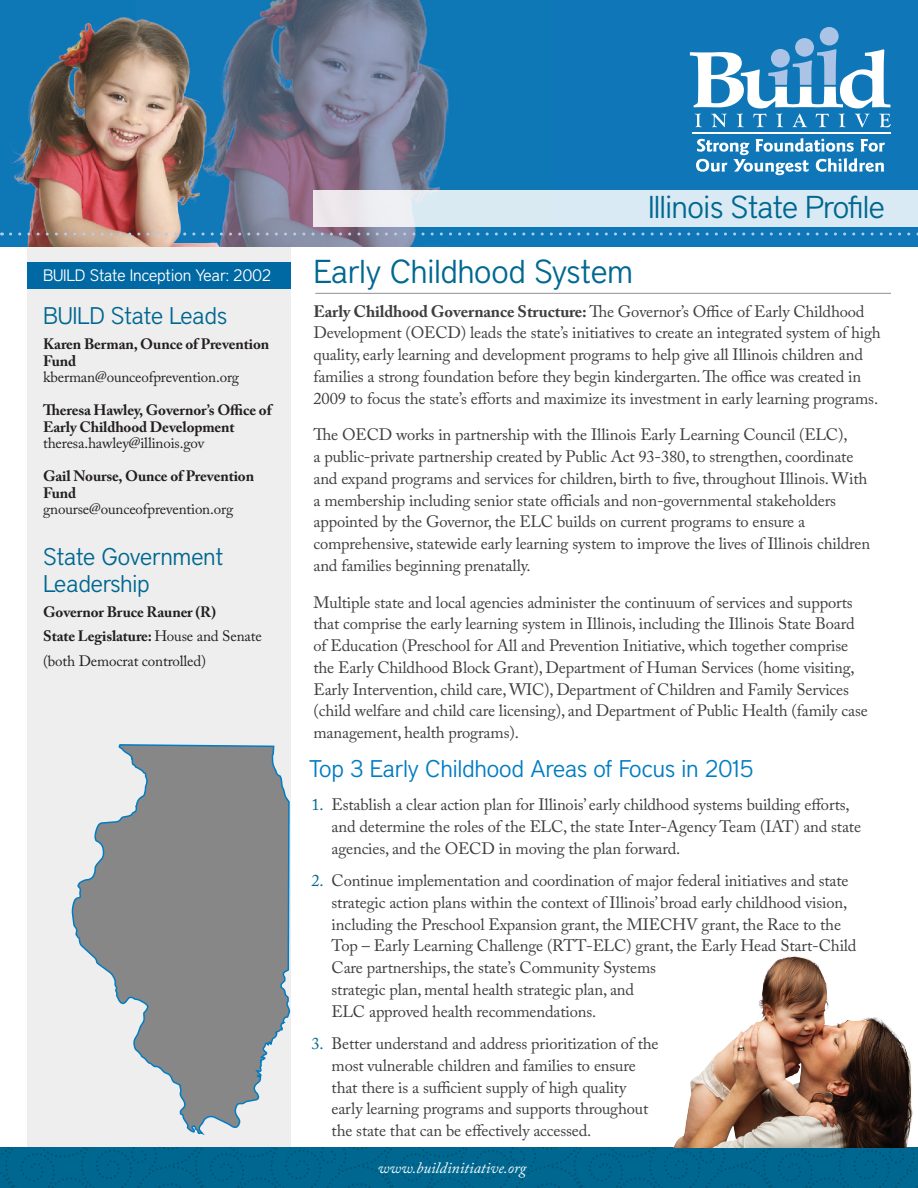
<style>
.page{position:relative;width:918px;height:1188px;background:#fff}
.page>*{position:absolute;margin:0;border:0;box-sizing:border-box;transform-origin:0 0}
.t1{font:300 33px "District";letter-spacing:-.02em;color:#006890}
.t2{font:300 31.5px "District";letter-spacing:-.03em;color:#006890}
.t3{font:300 24px/26.4px "District";letter-spacing:-.02em;color:#006890}
.t4{font:300 24px "District";letter-spacing:-.02em;color:#007cc2}
.t5{font:16.5px/21.8px "Adobe Caslon Pro";letter-spacing:-.01em;color:#3e3e3f}
.t6{font:300 16.5px "District";letter-spacing:-.02em;color:#fff}
.t7{font:italic 15.75px "Adobe Caslon Pro";color:#fff}
.t8{font:700 15px/16.5px "Adobe Caslon Pro";letter-spacing:-.01em;color:#231f20}
.t9{font:15px "Adobe Caslon Pro";letter-spacing:-.01em;color:#231f20}
.s1{font-weight:400}
.s2{font-weight:700}
.s3{color:#006890}
</style>
<div class="page">
<div style="left:27px;top:241px;width:263px;height:920px;background:#eeeeef"></div>
<img style="left:0;top:0;width:918px;height:246px">
<svg style="left:11px;top:233px;width:907px;height:3px;background:#5d8fb6"></svg>
<svg style="left:696px;top:138px;width:189px;height:37px"></svg>
<svg style="left:690px;top:27px;width:201px;height:100px"></svg>
<hr style="left:693px;top:132px;width:198px;height:1px;background:#fff">
<hr style="left:315px;top:293px;width:576px;height:1px;background:#939598">
<img style="left:0;top:1148px;width:918px;height:40px">
<div style="left:314px;top:190px;width:604px;height:37px;background:linear-gradient(to right,#e5eaf0,#d5eaf6)"></div>
<div style="left:27px;top:262px;width:263px;height:27px;background:#0068a3"></div>
<svg style="left:71px;top:664px;width:220px;height:473px"></svg>
<img style="left:660px;top:956px;width:258px;height:192px">
<p class="t6" style="left:43px;top:265px;width:230px">BUILD State Inception Year: 2002</p>
<h3 class="t3" style="left:43px;top:302px;width:186px">BUILD State Leads</h3>
<p class="t8" style="left:43px;top:336px;width:228px">Karen Berman, Ounce of Prevention<br>Fund</p>
<p class="t9" style="left:43px;top:368px;width:198px">kberman@ounceofprevention.org</p>
<p class="t8" style="left:43px;top:402px;width:230px">Theresa Hawley, Governor’s Office of<br>Early Childhood Development</p>
<p class="t9" style="left:43px;top:434px;width:163px">theresa.hawley@illinois.gov</p>
<p class="t8" style="left:43px;top:468px;width:213px">Gail Nourse, Ounce of Prevention<br>Fund</p>
<p class="t9" style="left:43px;top:500px;width:192px">gnourse@ounceofprevention.org</p>
<h3 class="t3" style="left:43px;top:544px;width:182px">State Government<br>Leadership</h3>
<p class="t8" style="left:43px;top:599px;width:220px;line-height:24.8px">Governor Bruce Rauner (R)<br>State Legislature: <span class="s1">House and Senate (both Democrat controlled)</span></p>
<h1 class="t1" style="left:314px;top:253px;width:321px">Early Childhood System</h1>
<h2 class="t2" style="left:648px;top:189px;width:238px">Illinois State Profile</h2>
<p class="t5" style="left:314px;top:300px;width:569px"><span class="s2">Early Childhood Governance Structure:</span> The Governor’s Office of Early Childhood Development (OECD) leads the state’s initiatives to create an integrated system of high quality, early learning and development programs to help give all Illinois children and families a strong foundation before they begin kindergarten. The office was created in 2009 to focus the state’s efforts and maximize its investment in early learning programs.</p>
<p class="t5" style="left:314px;top:424px;width:558px">The OECD works in partnership with the Illinois Early Learning Council (ELC),<br>a public-private partnership created by Public Act 93-380, to strengthen, coordinate and expand programs and services for children, birth to five, throughout Illinois. With a membership including senior state officials and non-governmental stakeholders appointed by the Governor, the ELC builds on current programs to ensure a comprehensive, statewide early learning system to improve the lives of Illinois children and families beginning prenatally.</p>
<p class="t5" style="left:314px;top:591px;width:556px">Multiple state and local agencies administer the continuum of services and supports that comprise the early learning system in Illinois, including the Illinois State Board of Education (Preschool for All and Prevention Initiative, which together comprise the Early Childhood Block Grant), Department of Human Services (home visiting, Early Intervention, child care, WIC), Department of Children and Family Services (child welfare and child care licensing), and Department of Public Health (family case management, health programs).</p>
<h3 class="t4" style="left:309px;top:755px;width:446px">Top 3 Early Childhood Areas of Focus in 2015</h3>
<p class="t5" style="left:332px;top:793px;width:531px;text-indent:-20px"><span class="s3">1.</span> Establish a clear action plan for Illinois’ early childhood systems building efforts, and determine the roles of the ELC, the state Inter-Agency Team (IAT) and state agencies, and the OECD in moving the plan forward.</p>
<p class="t5" style="left:332px;top:870px;width:526px;text-indent:-20px"><span class="s3">2.</span> Continue implementation and coordination of major federal initiatives and state strategic action plans within the context of Illinois’ broad early childhood vision, including the Preschool Expansion grant, the MIECHV grant, the Race to the Top – Early Learning Challenge (RTT-ELC) grant, the Early Head Start-Child Care partnerships, the state’s Community Systems<br>strategic plan, mental health strategic plan, and<br>ELC approved health recommendations.</p>
<p class="t5" style="left:332px;top:1033px;width:328px;text-indent:-20px"><span class="s3">3.</span> Better understand and address prioritization of the most vulnerable children and families to ensure that there is a sufficient supply of high quality early learning programs and supports throughout the state that can be effectively accessed.</p>
<p class="t7" style="left:378px;top:1158px;width:150px">www.buildinitiative.org</p>
</div>
